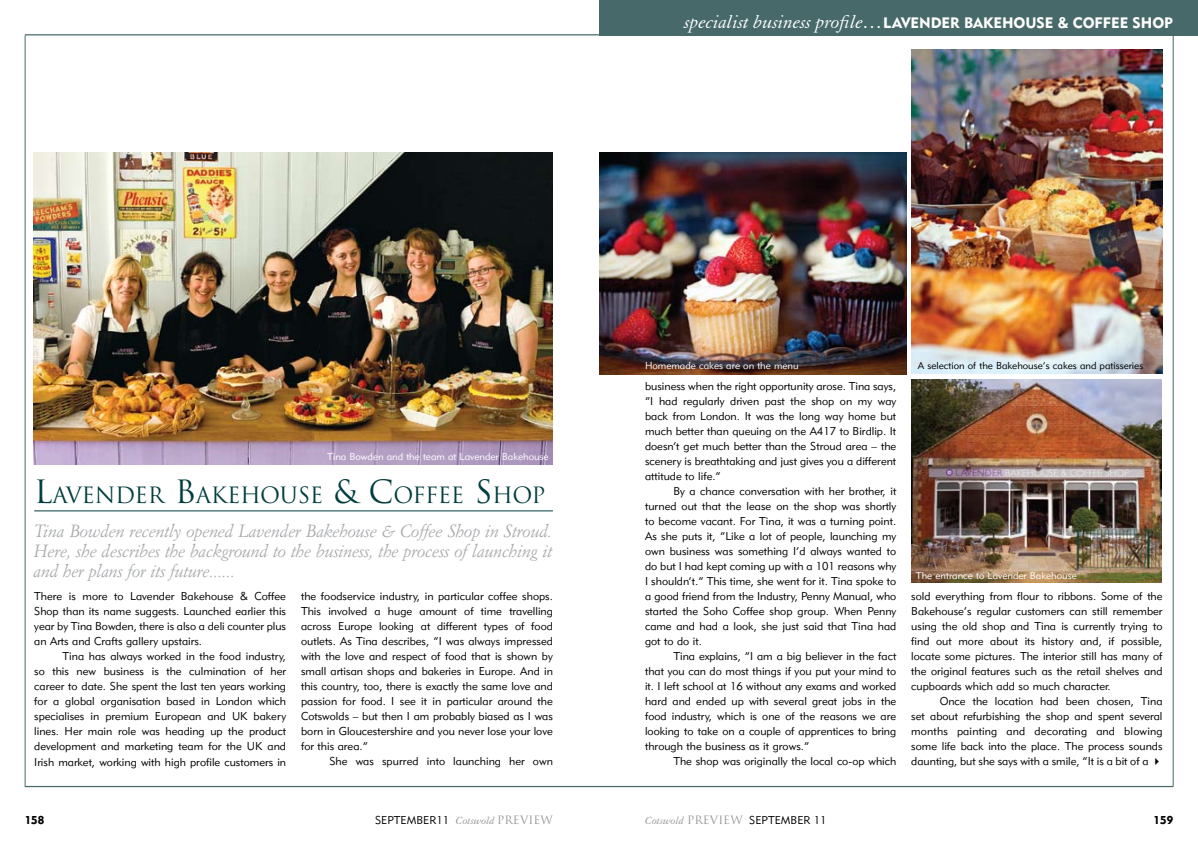
<style>
.page{position:relative;width:1198px;height:851px;background:#fff}
.page>*{position:absolute;margin:0;border:0;box-sizing:border-box;transform-origin:0 0}
.t1{font:21.88px "Trajan";letter-spacing:-.015em;color:#003d3d}
.t2{font:italic 17.5px/20px "Italian Garamond BT";color:#a7a9ac;text-align:justify}
.t3{font:15px "Geometric 415 BT Black A";color:#fff}
.t4{font:11.25px/15px "Geometric 415 BT Lite A";color:#000;text-align:justify}
.t5{font:11.25px "Geometric 415 BT Black A";color:#000}
.t6{font:10px "Geometric 415 BT Lite A";color:#fff}
.t7{font:10px "Geometric 415 BT Lite A";color:#000}
.s1{font-family:"Elegant Garamond BT";font-style:italic;font-size:20px}
.s2{font-size:31.25px}
.s3{font-family:"Elegant Garamond BT";font-style:italic;color:#939598}
.s4{font-family:"Trajan";color:#939598}
</style>
<div class="page">
<div style="left:599px;top:0;width:599px;height:35px;background:#48696a"></div>
<hr style="left:599px;top:785px;width:574px;height:2px;background:#48696a">
<hr style="left:25px;top:785px;width:574px;height:2px;background:#48696a">
<hr style="left:25px;top:34px;width:574px;height:1px;background:#48696a">
<hr style="left:1173px;top:33px;width:1px;height:753px;background:#48696a">
<hr style="left:34px;top:510px;width:519px;height:1px;background:#003d3d">
<hr style="left:25px;top:35px;width:1px;height:751px;background:#48696a">
<img style="left:33px;top:152px;width:520px;height:312px">
<img style="left:912px;top:50px;width:250px;height:323px">
<img style="left:912px;top:379px;width:249px;height:204px">
<img style="left:599px;top:152px;width:307px;height:222px">
<h3 class="t3" style="left:684px;top:14px;width:490px"><span class="s1">specialist business profile…</span>LAVENDER BAKEHOUSE &amp; COFFEE SH OP</h3>
<p class="t6" style="left:327px;top:450px;width:223px">Tina Bowden and the team at Lavender Bakehouse</p>
<h1 class="t1" style="left:34px;top:482px;width:513px"><span class="s2">L</span>AVENDER <span class="s2">B</span>AKEHOUSE <span class="s2">&amp; C</span>OFFEE <span class="s2">S</span> HOP</h1>
<h2 class="t2" style="left:34px;top:520px;width:520px">Tina Bowden recently opened Lavender Bakehouse &amp; Coffee Shop in Stroud.<br>Here, she describes the background to the business, the process of launching it and her plans for its future......</h2>
<p class="t4" style="left:34px;top:588px;width:253px">There is more to Lavender Bakehouse &amp; Coffee Shop than its name suggests. Launched earlier this year by Tina Bowden, there is also a deli counter plus an Arts and Crafts gallery upstairs.</p>
<p class="t4" style="left:34px;top:648px;width:253px;text-indent:28px">Tina has always worked in the food industry, so this new business is the culmination of her career to date. She spent the last ten years working for a global organisation based in London which specialises in premium European and UK bakery lines. Her main role was heading up the product development and marketing team for the UK and Irish market, working with high profile customers in</p>
<p class="t4" style="left:301px;top:588px;width:253px">the foodservice industry, in particular coffee shops.<br>This involved a huge amount of time travelling across Europe looking at different types of food outlets. As Tina describes, “I was always impressed with the love and respect of food that is shown by small artisan shops and bakeries in Europe. And in this country, too, there is exactly the same love and passion for food. I see it in particular around the Cotswolds – but then I am probably biased as I was born in Gloucestershire and you never lose your love for this area.”</p>
<p class="t4" style="left:329px;top:753px;width:225px">She was spurred into launching her own</p>
<p class="t6" style="left:645px;top:359px;width:155px">Homemade cakes are on the menu</p>
<p class="t7" style="left:918px;top:359px;width:227px">A selection of the Bakehouse’s cakes and patisseries</p>
<p class="t4" style="left:645px;top:378px;width:253px">business when the right opportunity arose. Tina says, “I had regularly driven past the shop on my way back from London. It was the long way home but much better than queuing on the A417 to Birdlip. It doesn’t get much better than the Stroud area – the scenery is breathtaking and just gives you a different attitude to life.”</p>
<p class="t4" style="left:645px;top:483px;width:253px;text-indent:28px">By a chance conversation with her brother, it turned out that the lease on the shop was shortly to become vacant. For Tina, it was a turning point.<br>As she puts it, “Like a lot of people, launching my own business was something I’d always wanted to do but I had kept coming up with a 101 reasons why I shouldn’t.“ This time, she went for it. Tina spoke to a good friend from the Industry, Penny Manual, who started the Soho Coffee shop group. When Penny came and had a look, she just said that Tina had got to do it.</p>
<p class="t4" style="left:645px;top:648px;width:253px;text-indent:28px">Tina explains, “I am a big believer in the fact that you can do most things if you put your mind to it. I left school at 16 without any exams and worked hard and ended up with several great jobs in the food industry, which is one of the reasons we are looking to take on a couple of apprentices to bring through the business as it grows.”</p>
<p class="t4" style="left:673px;top:753px;width:224px">The shop was originally the local co-op which</p>
<p class="t6" style="left:916px;top:569px;width:162px">The entrance to Lavender Bakehouse</p>
<p class="t4" style="left:911px;top:588px;width:253px">sold everything from flour to ribbons. Some of the Bakehouse’s regular customers can still remember using the old shop and Tina is currently trying to find out more about its history and, if possible, locate some pictures. The interior still has many of the original features such as the retail shelves and cupboards which add so much character.</p>
<p class="t4" style="left:911px;top:693px;width:253px;text-indent:28px">Once the location had been chosen, Tina set about refurbishing the shop and spent several months painting and decorating and blowing some life back into the place. The process sounds daunting, but she says with a smile, “It is a bit of a ✔</p>
<p class="t5" style="left:25px;top:813px;width:21px">158</p>
<p class="t4" style="left:375px;top:812px;width:179px">SEPTEMBER11 <span class="s3">Cotswold</span> <span class="s4">PREVIEW</span></p>
<p class="t4" style="left:645px;top:812px;width:183px"><span class="s3">Cotswold</span> <span class="s4">PREVIEW</span> SEPTEMBER 11</p>
<p class="t5" style="left:1153px;top:813px;width:21px">159</p>
</div>
